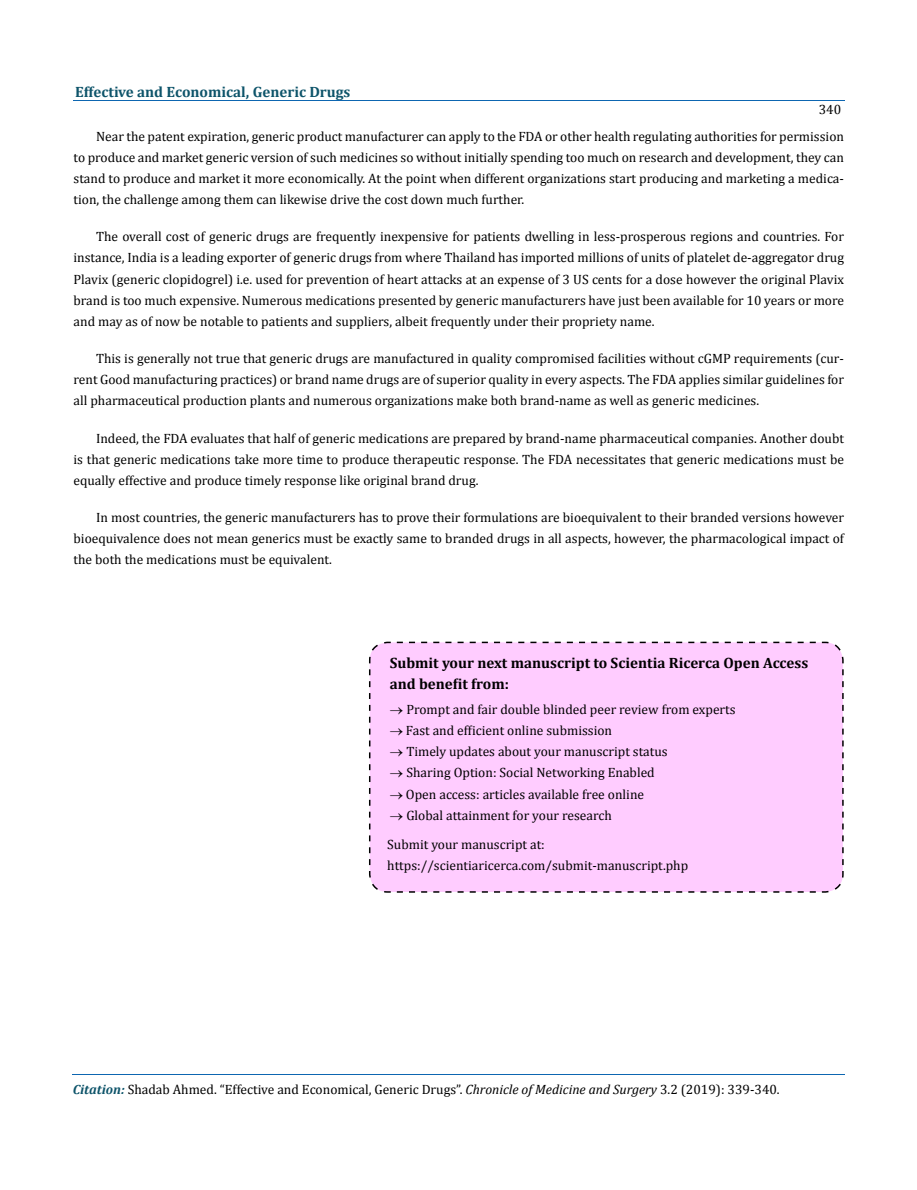
<style>
.page{position:relative;width:917px;height:1190px;background:#fff}
.page>*{position:absolute;margin:0;border:0;box-sizing:border-box;transform-origin:0 0}
.t1{font:700 15px/21px "Cambria";color:#000}
.t2{font:700 15px "Cambria";color:#0e546a}
.t3{font:13.5px/21px "Cambria";color:#000;text-align:justify}
.s1{font-weight:700;font-style:italic;font-size:13.35px;color:#0e546a}
.s2{font-style:italic}
</style>
<div class="page">
<hr style="left:74px;top:100px;width:771px;height:1px;background:#0d66b1">
<hr style="left:72px;top:1074px;width:773px;height:1px;background:#0d66b1">
<div style="left:369px;top:641px;width:475px;height:252px;background:#fcf"></div>
<p class="t2" style="left:75px;top:82px;width:277px">Effective and Economical, Generic Drugs</p>
<p class="t3" style="left:74px;top:126px;width:772px;text-indent:23px">Near the patent expiration, generic product manufacturer can apply to the FDA or other health regulating authorities for permission to produce and market generic version of such medicines so without initially spending too much on research and development, they can stand to produce and market it more economically. At the point when different organizations start producing and marketing a medica&shy;tion, the challenge among them can likewise drive the cost down much further.</p>
<p class="t3" style="left:74px;top:226px;width:772px;text-indent:23px">The overall cost of generic drugs are frequently inexpensive for patients dwelling in less-prosperous regions and countries. For instance, India is a leading exporter of generic drugs from where Thailand has imported millions of units of platelet de-aggregator drug Plavix (generic clopidogrel) i.e. used for prevention of heart attacks at an expense of 3 US cents for a dose however the original Plavix brand is too much expensive. Numerous medications presented by generic manufacturers have just been available for 10 years or more and may as of now be notable to patients and suppliers, albeit frequently under their propriety name.</p>
<p class="t3" style="left:74px;top:348px;width:772px;text-indent:23px">This is generally not true that generic drugs are manufactured in quality compromised facilities without cGMP requirements (cur&shy;rent Good manufacturing practices) or brand name drugs are of superior quality in every aspects. The FDA applies similar guidelines for all pharmaceutical production plants and numerous organizations make both brand-name as well as generic medicines.</p>
<p class="t3" style="left:74px;top:427px;width:772px;text-indent:23px">Indeed, the FDA evaluates that half of generic medications are prepared by brand-name pharmaceutical companies. Another doubt is that generic medications take more time to produce therapeutic response. The FDA necessitates that generic medications must be equally effective and produce timely response like original brand drug.</p>
<p class="t3" style="left:74px;top:507px;width:772px;text-indent:23px">In most countries, the generic manufacturers has to prove their formulations are bioequivalent to their branded versions however bioequivalence does not mean generics must be exactly same to branded drugs in all aspects, however, the pharmacological impact of the both the medications must be equivalent.</p>
<p class="t3" style="left:818px;top:99px;width:24px">340</p>
<p class="t1" style="left:389px;top:652px;width:420px">Submit your next manuscript to Scientia Ricerca Open Access and benefit from:</p>
<p class="t3" style="left:389px;top:699px;width:347px">→ Prompt and fair double blinded peer review from experts</p>
<p class="t3" style="left:389px;top:720px;width:224px">→ Fast and efficient online submission</p>
<p class="t3" style="left:389px;top:741px;width:279px">→ Timely updates about your manuscript status</p>
<p class="t3" style="left:389px;top:762px;width:266px">→ Sharing Option: Social Networking Enabled</p>
<p class="t3" style="left:389px;top:783px;width:256px">→ Open access: articles available free online</p>
<p class="t3" style="left:387px;top:800px;width:226px;line-height:29.4px">→ Global attainment for your research<br>Submit your manuscript at:</p>
<p class="t3" style="left:387px;top:854px;width:302px">https://scientiaricerca.com/submit-manuscript.php</p>
<p class="t3" style="left:73px;top:1079px;width:708px"><span class="s1">Citation:</span> Shadab Ahmed. “Effective and Economical, Generic Drugs”. <span class="s2">Chronicle of Medicine and Surgery</span> 3.2 (2019): 339-340.</p>
</div>
